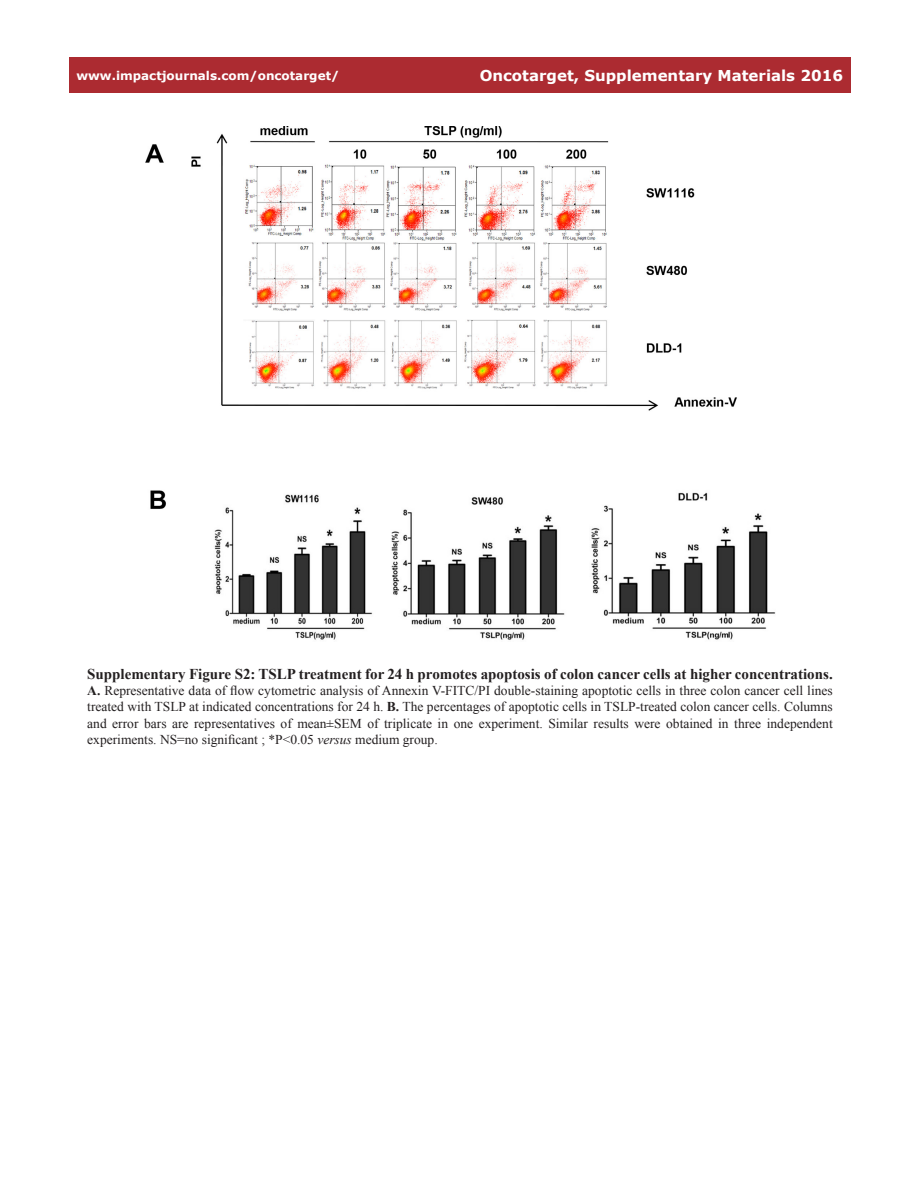
<style>
.page{position:relative;width:918px;height:1188px;background:#fff}
.page>*{position:absolute;margin:0;border:0;box-sizing:border-box;transform-origin:0 0}
.t1{font:700 15px "Times New Roman";color:#231f20}
.t2{font:700 15px "Verdana";color:#fff}
.t3{font:13.5px/16.2px "Times New Roman";color:#231f20;text-align:justify}
.t4{font:700 12px "Verdana";color:#fff}
.s1{font-weight:700}
.s2{font-style:italic}
</style>
<div class="page">
<div style="left:69px;top:57px;width:781px;height:36px;background:#ac2b31"></div>
<img style="left:145px;top:127px;width:630px;height:513px">
<p class="t4" style="left:76px;top:67px;width:264px">www.impactjournals.com/oncotarget/</p>
<p class="t2" style="left:480px;top:65px;width:365px">Oncotarget, Supplementary Materials 2016</p>
<p class="t1" style="left:87px;top:664px;width:747px">Supplementary Figure S2: TSLP treatment for 24 h promotes apoptosis of colon cancer cells at higher concentrations.</p>
<p class="t3" style="left:87px;top:682px;width:747px"><span class="s1">A.</span> Representative data of flow cytometric analysis of Annexin V-FITC/PI double-staining apoptotic cells in three colon cancer cell lines treated with TSLP at indicated concentrations for 24 h. <span class="s1">B.</span> The percentages of apoptotic cells in TSLP-treated colon cancer cells. Columns and error bars are representatives of mean±SEM of triplicate in one experiment. Similar results were obtained in three independent experiments. NS=no significant ; *P&lt;0.05 <span class="s2">versus</span> medium group.</p>
</div>
